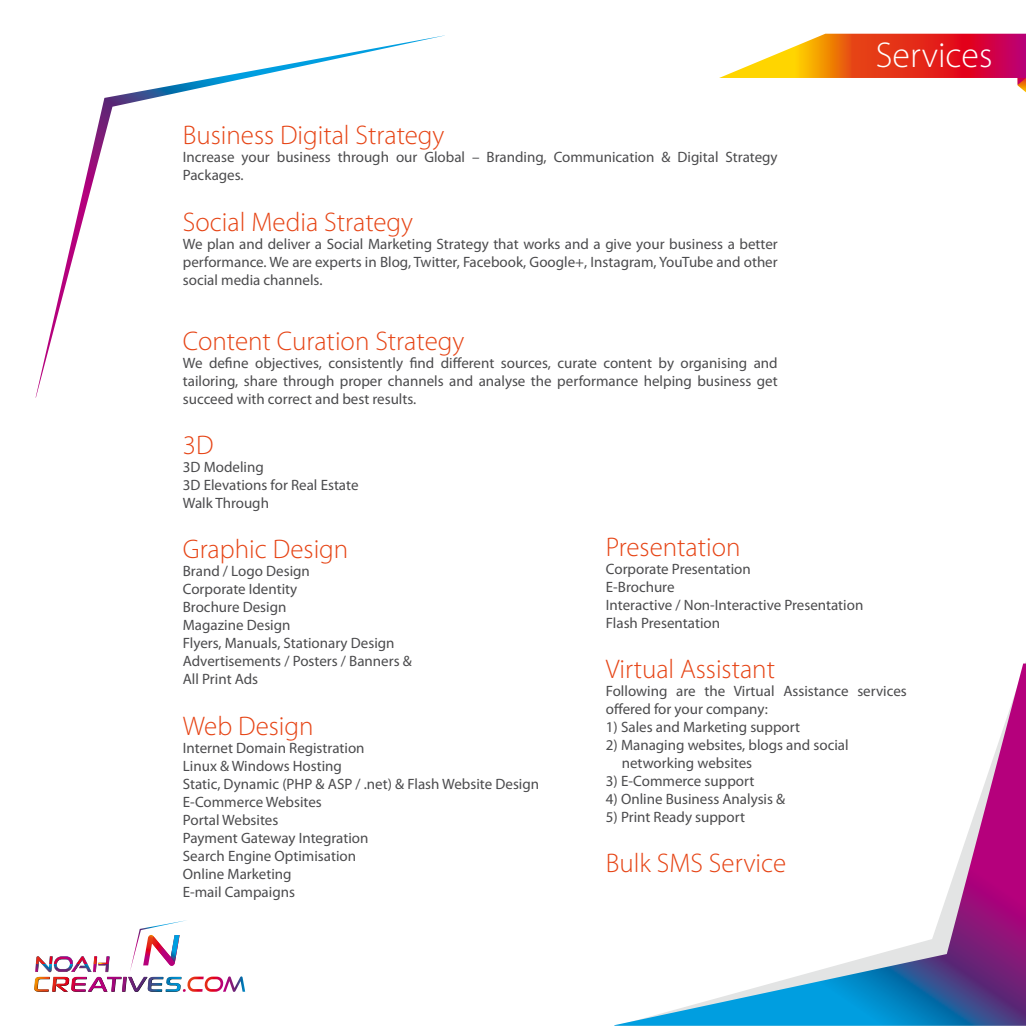
<style>
.page{position:relative;width:1026px;height:1026px;background:#fff}
.page>*{position:absolute;margin:0;border:0;box-sizing:border-box;transform-origin:0 0}
.t1{font:300 36px "Myriad Pro";color:#fff}
.t2{font:300 27px "Myriad Pro";color:#e64415}
.t3{font:15px/18px "Myriad Pro";color:#4b4b4d}
</style>
<div class="page">
<img style="left:34px;top:920px;width:211px;height:72px">
<svg style="left:36px;top:35px;width:409px;height:362px"></svg>
<svg style="left:719px;top:34px;width:307px;height:58px"></svg>
<svg style="left:614px;top:664px;width:412px;height:362px"></svg>
<h2 class="t2" style="left:183px;top:119px;width:263px">Business Digital Strategy</h2>
<p class="t3" style="left:183px;top:148px;width:596px">Increase your business through our Global – Branding, Communication &amp; Digital Strategy<br>Packages.</p>
<h2 class="t2" style="left:183px;top:206px;width:232px">Social Media Strategy</h2>
<p class="t3" style="left:183px;top:235px;width:596px;text-align:justify">We plan and deliver a Social Marketing Strategy that works and a give your business a better performance. We are experts in Blog, Twitter, Facebook, Google+, Instagram, YouTube and other social media channels.</p>
<h1 class="t1" style="left:876px;top:34px;width:118px">Services</h1>
<h2 class="t2" style="left:183px;top:324px;width:283px">Content Curation Strategy</h2>
<p class="t3" style="left:183px;top:353px;width:596px;text-align:justify">We define objectives, consistently find different sources, curate content by organising and tailoring, share through proper channels and analyse the performance helping business get succeed with correct and best results.</p>
<h2 class="t2" style="left:183px;top:429px;width:32px">3D</h2>
<p class="t3" style="left:183px;top:458px;width:177px">3D Modeling<br>3D Elevations for Real Estate<br>Walk Through</p>
<h2 class="t2" style="left:183px;top:533px;width:167px">Graphic Design</h2>
<p class="t3" style="left:183px;top:562px;width:231px">Brand / Logo Design<br>Corporate Identity<br>Brochure Design<br>Magazine Design<br>Flyers, Manuals, Stationary Design<br>Advertisements / Posters / Banners &amp;<br>All Print Ads</p>
<h2 class="t2" style="left:183px;top:710px;width:132px">Web Design</h2>
<p class="t3" style="left:183px;top:739px;width:358px">Internet Domain Registration<br>Linux &amp; Windows Hosting<br>Static, Dynamic (PHP &amp; ASP / .net) &amp; Flash Website Design<br>E-Commerce Websites<br>Portal Websites<br>Payment Gateway Integration<br>Search Engine Optimisation<br>Online Marketing<br>E-mail Campaigns</p>
<h2 class="t2" style="left:606px;top:530px;width:136px">Presentation</h2>
<p class="t3" style="left:606px;top:559px;width:259px">Corporate Presentation<br>E-Brochure<br>Interactive / Non-Interactive Presentation<br>Flash Presentation</p>
<h2 class="t2" style="left:606px;top:653px;width:171px">Virtual Assistant</h2>
<p class="t3" style="left:606px;top:682px;width:303px">Following are the Virtual Assistance services offered for your company:</p>
<p class="t3" style="left:606px;top:718px;width:196px">1) Sales and Marketing support</p>
<p class="t3" style="left:622px;top:736px;width:228px;text-indent:-16px">2) Managing websites, blogs and social networking websites</p>
<p class="t3" style="left:606px;top:772px;width:150px">3) E-Commerce support</p>
<p class="t3" style="left:606px;top:790px;width:181px">4) Online Business Analysis &amp;</p>
<p class="t3" style="left:606px;top:808px;width:141px">5) Print Ready support</p>
<h2 class="t2" style="left:606px;top:847px;width:182px">Bulk SMS Service</h2>
</div>
